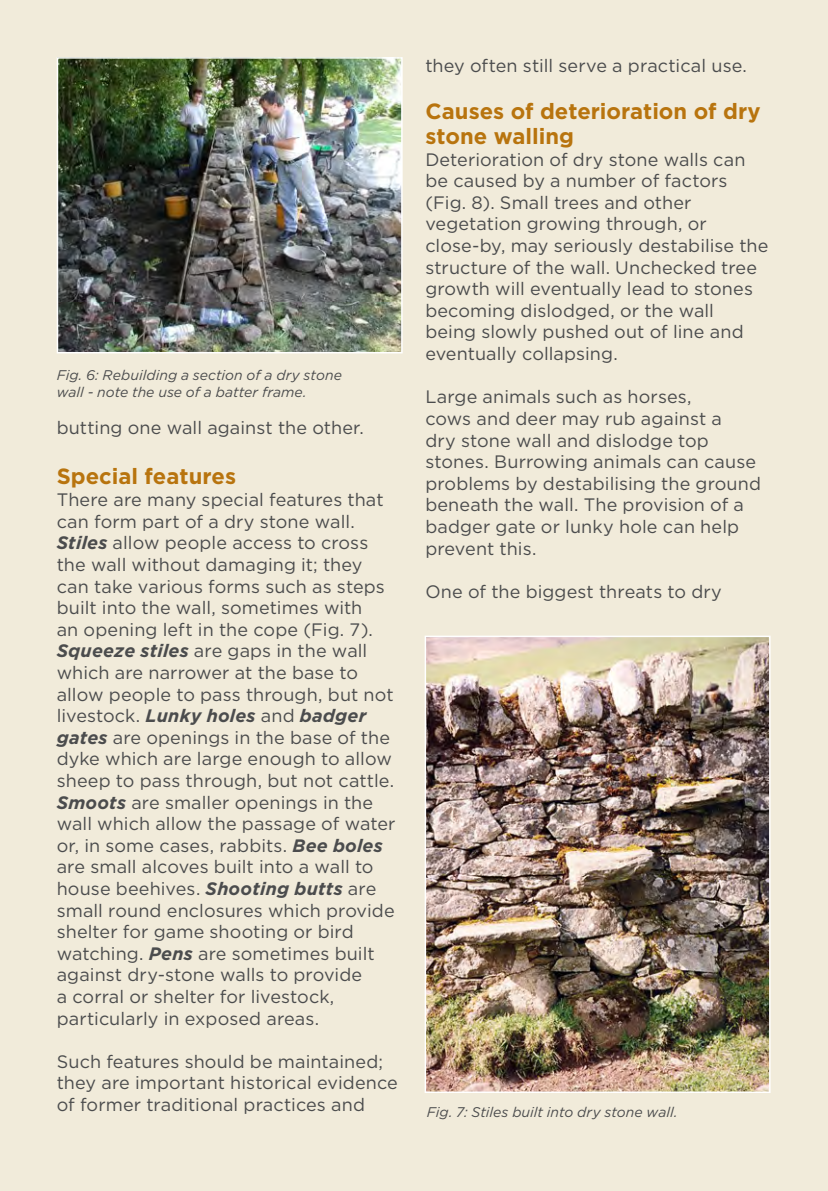
<style>
.page{position:relative;width:828px;height:1191px;background:#f1ebda}
.page>*{position:absolute;margin:0;border:0;box-sizing:border-box;transform-origin:0 0}
.t1{font:700 22px/25.2px "Gotham";color:#b8740e}
.t2{font:18px/21.6px "Gotham";letter-spacing:.005em;color:#4b4c4d}
.t3{font:italic 14px/16.8px "Gotham";color:#4b4c4d}
.s1{font-weight:700;font-style:italic}
</style>
<div class="page">
<img style="left:60px;top:60px;width:340px;height:290px">
<div style="left:57px;top:57px;width:346px;height:296px;border:2px solid #fff"></div>
<img style="left:427px;top:638px;width:340px;height:452px">
<div style="left:424px;top:635px;width:346px;height:458px;border:2px solid #fff"></div>
<p class="t3" style="left:57px;top:366px;width:287px">Fig. 6: Rebuilding a section of a dry stone wall - note the use of a batter frame.</p>
<p class="t2" style="left:57px;top:416px;width:309px">butting one wall against the other.</p>
<p class="t1" style="left:57px;top:464px;width:181px">Special features</p>
<p class="t2" style="left:57px;top:488px;width:330px">There are many special features that can form part of a dry stone wall.<br><span class="s1">Stiles</span> allow people access to cross the wall without damaging it; they can take various forms such as steps built into the wall, sometimes with an opening left in the cope (Fig. 7).</p>
<p class="t2" style="left:57px;top:640px;width:340px"><span class="s1">Squeeze stiles</span> are gaps in the wall which are narrower at the base to allow people to pass through, but not livestock. <span class="s1">Lunky holes</span> and <span class="s1">badger gates</span> are openings in the base of the dyke which are large enough to allow sheep to pass through, but not cattle.<br><span class="s1">Smoots</span> are smaller openings in the wall which allow the passage of water or, in some cases, rabbits. <span class="s1">Bee boles </span>are small alcoves built into a wall to house beehives. <span class="s1">Shooting butts</span> are small round enclosures which provide shelter for game shooting or bird watching. <span class="s1">Pens</span> are sometimes built against dry-stone walls to provide<br>a corral or shelter for livestock, particularly in exposed areas.</p>
<p class="t2" style="left:57px;top:1050px;width:343px">Such features should be maintained; they are important historical evidence of former traditional practices and</p>
<p class="t2" style="left:425px;top:54px;width:323px">they often still serve a practical use.</p>
<p class="t1" style="left:425px;top:98px;width:337px">Causes of deterioration of dry stone walling</p>
<p class="t2" style="left:425px;top:148px;width:345px">Deterioration of dry stone walls can be caused by a number of factors (Fig. 8). Small trees and other vegetation growing through, or close-by, may seriously destabilise the structure of the wall. Unchecked tree growth will eventually lead to stones becoming dislodged, or the wall being slowly pushed out of line and eventually collapsing.</p>
<p class="t2" style="left:425px;top:386px;width:337px">Large animals such as horses,<br>cows and deer may rub against a<br>dry stone wall and dislodge top stones. Burrowing animals can cause problems by destabilising the ground beneath the wall. The provision of a badger gate or lunky hole can help prevent this.</p>
<p class="t2" style="left:425px;top:580px;width:298px">One of the biggest threats to dry</p>
<p class="t3" style="left:427px;top:1103px;width:252px">Fig. 7: Stiles built into dry stone wall.</p>
</div>
